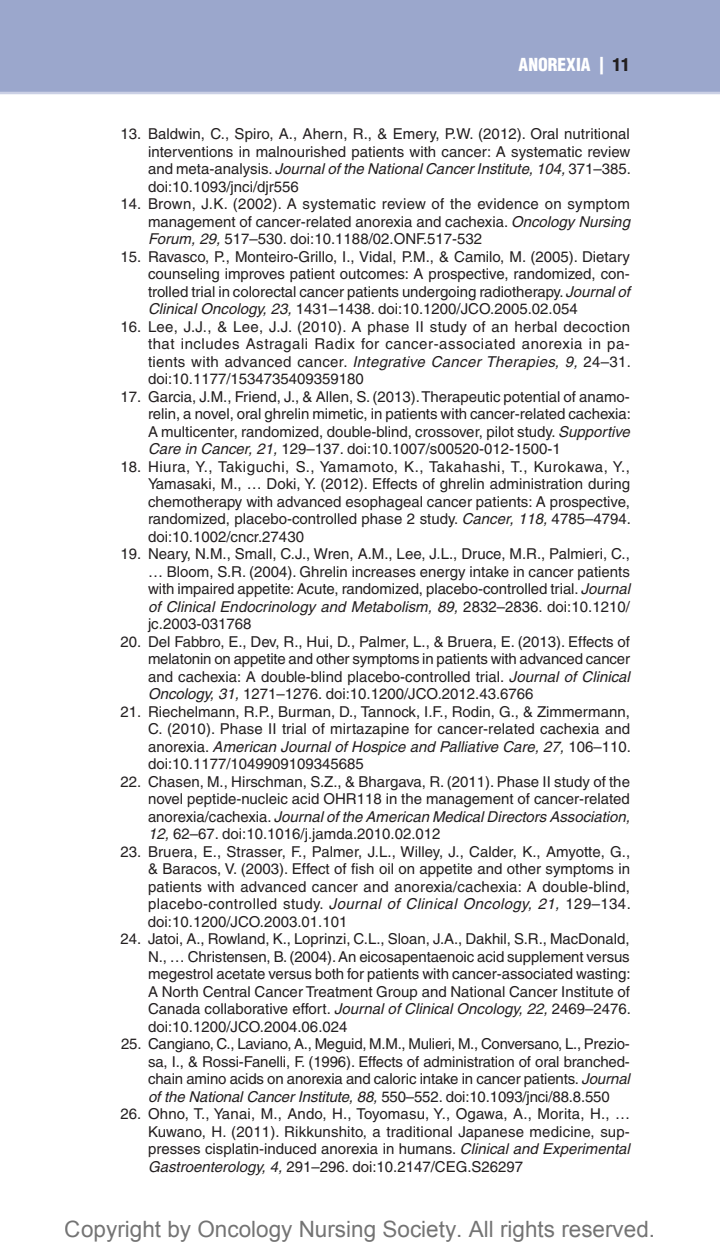
<style>
.page{position:relative;width:720px;height:1260px;background:#fff}
.page>*{position:absolute;margin:0;border:0;box-sizing:border-box;transform-origin:0 0}
.t1{font:22.5px "Arial";color:rgb(0 0 0/.55)}
.t2{font:900 condensed 17.5px "Helvetica";color:#fff}
.t3{font:15px/17.5px "Helvetica";color:#231f20;text-align:justify}
.s1{color:#231f20}
.s2{font-style:italic}
</style>
<div class="page">
<div style="left:0;top:0;width:720px;height:92px;background:#9ba7cc"></div>
<hr style="left:0;top:92px;width:720px;height:2px;background:#cbd0e5">
<p class="t2" style="left:519px;top:53px;width:113px">ANOREXIA | <span class="s1">11</span></p>
<p class="t3" style="left:148px;top:125px;width:484px;text-indent:-27px">13. Baldwin, C., Spiro, A., Ahern, R., &amp; Emery, P.W. (2012). Oral nutritional interventions in malnourished patients with cancer: A systematic review and meta-analysis. <span class="s2">Journal of the National Cancer Institute, 104,</span> 371–385. doi:10.1093/jnci/djr556</p>
<p class="t3" style="left:148px;top:195px;width:484px;text-indent:-27px">14. Brown, J.K. (2002). A systematic review of the evidence on symptom management of cancer-related anorexia and cachexia. <span class="s2">Oncology Nursing Forum, 29,</span> 517–530. doi:10.1188/02.ONF.517-532</p>
<p class="t3" style="left:148px;top:248px;width:484px;text-indent:-27px">15. Ravasco, P., Monteiro-Grillo, I., Vidal, P.M., &amp; Camilo, M. (2005). Dietary counseling improves patient outcomes: A prospective, randomized, con&shy;trolled trial in colorectal cancer patients undergoing radiotherapy. <span class="s2">Journal of Clinical Oncology, 23,</span> 1431–1438. doi:10.1200/JCO.2005.02.054</p>
<p class="t3" style="left:148px;top:318px;width:484px;text-indent:-27px">16. Lee, J.J., &amp; Lee, J.J. (2010). A phase II study of an herbal decoction that includes Astragali Radix for cancer-associated anorexia in pa&shy;tients with advanced cancer. <span class="s2">Integrative Cancer Therapies, 9,</span> 24–31. doi:10.1177/1534735409359180</p>
<p class="t3" style="left:148px;top:388px;width:485px;text-indent:-27px">17. Garcia, J.M., Friend, J., &amp; Allen, S. (2013). Therapeutic potential of anamo&shy;relin, a novel, oral ghrelin mimetic, in patients with cancer-related cachexia:<br>A multicenter, randomized, double-blind, crossover, pilot study. <span class="s2">Supportive Care in Cancer, 21,</span> 129–137. doi:10.1007/s00520-012-1500-1</p>
<p class="t3" style="left:148px;top:458px;width:484px;text-indent:-27px">18. Hiura, Y., Takiguchi, S., Yamamoto, K., Takahashi, T., Kurokawa, Y., Yamasaki, M., … Doki, Y. (2012). Effects of ghrelin administration during chemotherapy with advanced esophageal cancer patients: A prospective, randomized, placebo-controlled phase 2 study. <span class="s2">Cancer, 118,</span> 4785–4794. doi:10.1002/cncr.27430</p>
<p class="t3" style="left:148px;top:545px;width:484px;text-indent:-27px">19. Neary, N.M., Small, C.J., Wren, A.M., Lee, J.L., Druce, M.R., Palmieri, C., … Bloom, S.R. (2004). Ghrelin increases energy intake in cancer patients with impaired appetite: Acute, randomized, placebo-controlled trial. <span class="s2">Journal of Clinical Endocrinology and Metabolism, 89,</span> 2832–2836. doi:10.1210/ jc.2003-031768</p>
<p class="t3" style="left:148px;top:633px;width:484px;text-indent:-27px">20. Del Fabbro, E., Dev, R., Hui, D., Palmer, L., &amp; Bruera, E. (2013). Effects of melatonin on appetite and other symptoms in patients with advanced cancer and cachexia: A double-blind placebo-controlled trial. <span class="s2">Journal of Clinical Oncology, 31,</span> 1271–1276. doi:10.1200/JCO.2012.43.6766</p>
<p class="t3" style="left:148px;top:703px;width:484px;text-indent:-27px">21. Riechelmann, R.P., Burman, D., Tannock, I.F., Rodin, G., &amp; Zimmermann, C. (2010). Phase II trial of mirtazapine for cancer-related cachexia and anorexia. <span class="s2">American Journal of Hospice and Palliative Care, 27,</span> 106–110. doi:10.1177/1049909109345685</p>
<p class="t3" style="left:148px;top:773px;width:484px;text-indent:-27px">22. Chasen, M., Hirschman, S.Z., &amp; Bhargava, R. (2011). Phase II study of the novel peptide-nucleic acid OHR118 in the management of cancer-related anorexia/cachexia. <span class="s2">Journal of the American Medical Directors Association, 12,</span> 62–67. doi:10.1016/j.jamda.2010.02.012</p>
<p class="t3" style="left:148px;top:843px;width:484px;text-indent:-27px">23. Bruera, E., Strasser, F., Palmer, J.L., Willey, J., Calder, K., Amyotte, G., &amp; Baracos, V. (2003). Effect of fish oil on appetite and other symptoms in patients with advanced cancer and anorexia/cachexia: A double-blind, placebo-controlled study. <span class="s2">Journal of Clinical Oncology, 21,</span> 129–134. doi:10.1200/JCO.2003.01.101</p>
<p class="t3" style="left:148px;top:930px;width:484px;text-indent:-27px">24. Jatoi, A., Rowland, K., Loprinzi, C.L., Sloan, J.A., Dakhil, S.R., MacDonald, N., … Christensen, B. (2004). An eicosapentaenoic acid supplement versus megestrol acetate versus both for patients with cancer-associated wasting:<br>A North Central Cancer Treatment Group and National Cancer Institute of Canada collaborative effort. <span class="s2">Journal of Clinical Oncology, 22,</span> 2469–2476. doi:10.1200/JCO.2004.06.024</p>
<p class="t3" style="left:148px;top:1035px;width:483px;text-indent:-27px">25. Cangiano, C., Laviano, A., Meguid, M.M., Mulieri, M., Conversano, L., Prezio&shy;sa, I., &amp; Rossi-Fanelli, F. (1996). Effects of administration of oral branched&shy;chain amino acids on anorexia and caloric intake in cancer patients. <span class="s2">Journal of the National Cancer Institute, 88,</span> 550–552. doi:10.1093/jnci/88.8.550</p>
<p class="t3" style="left:148px;top:1105px;width:484px;text-indent:-27px">26. Ohno, T., Yanai, M., Ando, H., Toyomasu, Y., Ogawa, A., Morita, H., … Kuwano, H. (2011). Rikkunshito, a traditional Japanese medicine, sup&shy;presses cisplatin-induced anorexia in humans. <span class="s2">Clinical and Experimental Gastroenterology, 4,</span> 291–296. doi:10.2147/CEG.S26297</p>
<h1 class="t1" style="left:65px;top:1215px;width:592px">Copyright by Oncology Nursing Society. All rights reserved.</h1>
</div>
